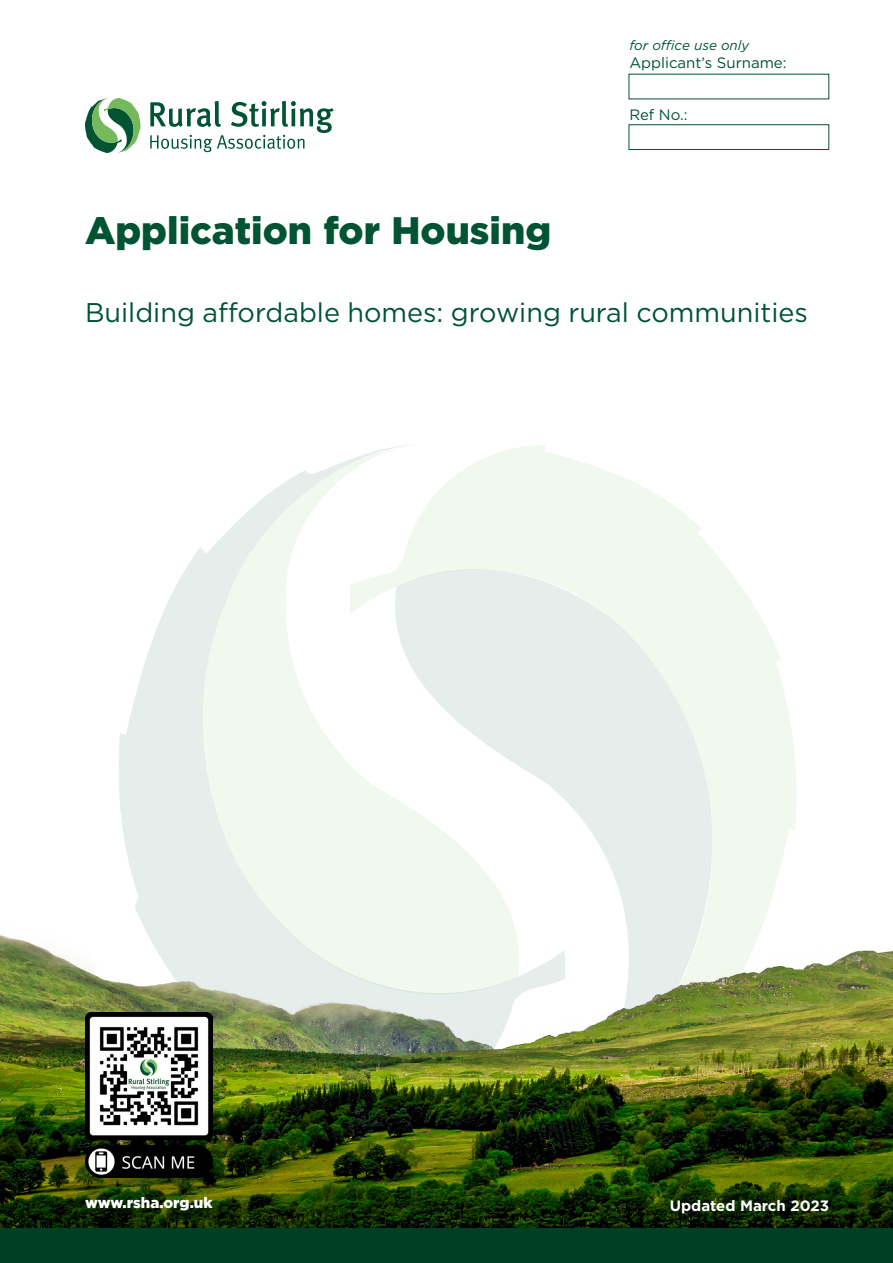
<style>
.page{position:relative;width:893px;height:1263px;background:#fff}
.page>*{position:absolute;margin:0;border:0;box-sizing:border-box;transform-origin:0 0}
.t1{font:900 38.25px "Gotham";color:#005333}
.t2{font:27px "Gotham";color:#005333}
.t3{font:15px "Gotham";color:#005333}
.t4{font:700 15px "Gotham";color:#fff}
.t5{font:900 15px "Gotham";color:#fff}
.t6{font:italic 13.5px "Gotham";color:#005333}
</style>
<div class="page">
<svg style="left:119px;top:562px;width:71px;height:291px;fill:#e6eeeb"></svg>
<svg style="left:386px;top:445px;width:411px;height:408px;fill:#f1f8ee"></svg>
<svg style="left:190px;top:449px;width:341px;height:404px"></svg>
<img style="left:0;top:853px;width:893px;height:376px">
<svg style="left:85px;top:98px;width:56px;height:55px"></svg>
<svg style="left:150px;top:101px;width:184px;height:51px"></svg>
<div style="left:0;top:1229px;width:893px;height:34px;background:#003f23"></div>
<div style="left:629px;top:124px;width:200px;height:26px;background:#fff;border:1px solid #005333"></div>
<img style="left:85px;top:1013px;width:127px;height:165px">
<h1 class="t1" style="left:85px;top:204px;width:468px">Application for Housing</h1>
<p class="t6" style="left:629px;top:36px;width:121px">for office use only</p>
<p class="t3" style="left:629px;top:53px;width:159px">Applicant’s Surname:</p>
<p class="t3" style="left:629px;top:105px;width:60px">Ref No.:</p>
<p class="t2" style="left:85px;top:295px;width:724px">Building affordable homes: growing rural communities</p>
<p class="t5" style="left:85px;top:1192px;width:129px">www.rsha.org.uk</p>
<p class="t4" style="left:670px;top:1196px;width:161px">Updated March 2023</p>
</div>
